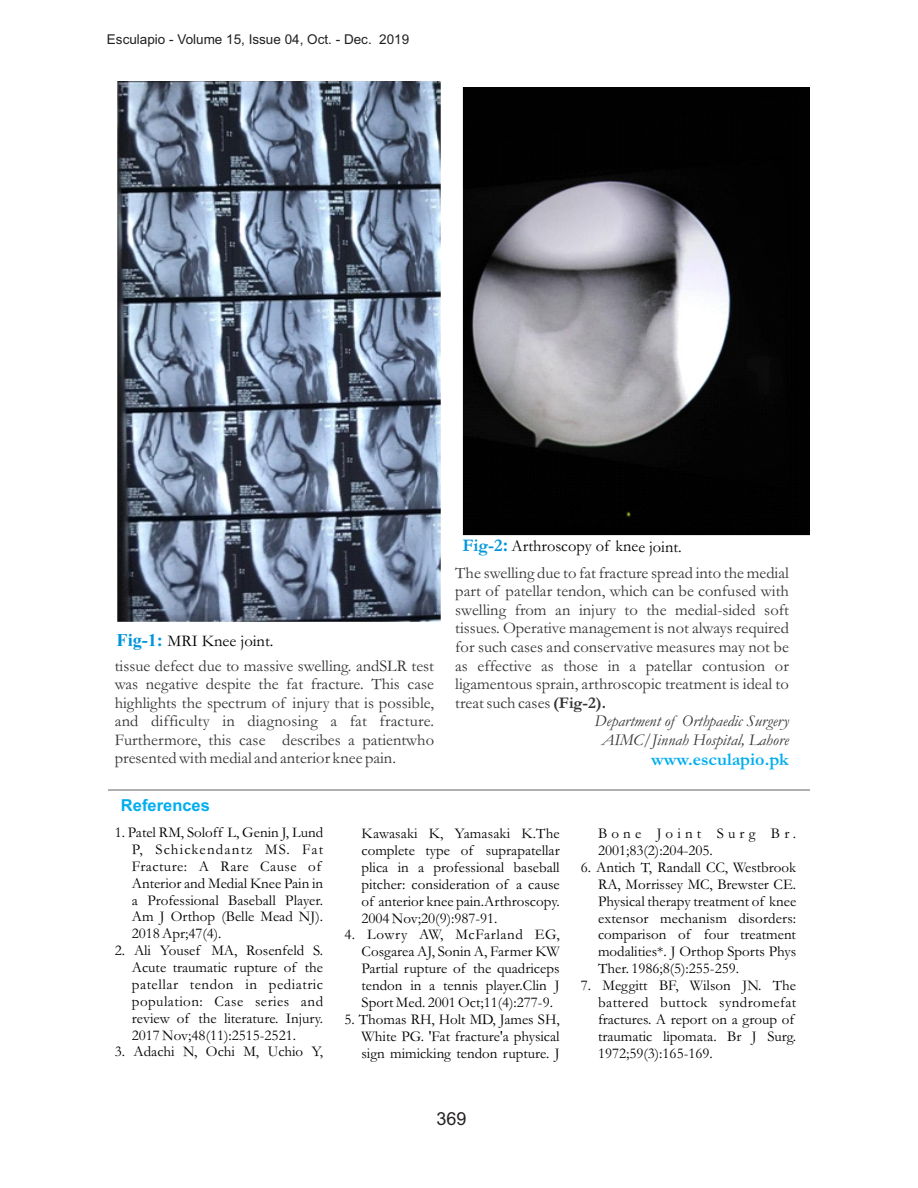
<style>
.page{position:relative;width:918px;height:1188px;background:#fff}
.page>*{position:absolute;margin:0;border:0;box-sizing:border-box;transform-origin:0 0}
.t1{font:700 18px "Garamond";color:#00aeef}
.t2{font:18px "Arial";color:#231f20}
.t3{font:16.5px/18.6px "Garamond";color:#333;text-align:justify}
.t4{font:italic 16.5px "Garamond";color:#333}
.t5{font:16.5px "Garamond";letter-spacing:-.005em;color:#000}
.t6{font:700 16.5px "Arial";color:#00aeef}
.t7{font:15px/16.8px "Garamond";color:#000;text-align:justify}
.t8{font:15px/17px "Garamond";letter-spacing:.28em;color:#000}
.t9{font:13.5px "Arial";color:#231f20}
.s1{font-family:"Times New Roman";font-weight:700;font-size:18px;color:#0095da}
.s2{font-weight:700;font-size:18px;color:#0095da}
.s3{font-weight:700}
</style>
<div class="page">
<img style="left:117px;top:81px;width:323px;height:541px">
<img style="left:462px;top:87px;width:348px;height:448px">
<hr style="left:108px;top:789px;width:702px;height:2px;background:#949698">
<p class="t9" style="left:107px;top:34px;width:304px">Esculapio - Volume 15, Issue 04, Oct. - Dec. 2019</p>
<p class="t5" style="left:117px;top:635px;width:159px"><span class="s1">Fig-1:</span> MRI Knee joint.</p>
<p class="t3" style="left:115px;top:658px;width:321px">tissue defect due to massive swelling. andSLR test was negative despite the fat fracture. This case highlights the spectrum of injury that is possible, and difficulty in diagnosing a fat fracture.<br>Furthermore, this case describes a patientwho presented with medial and anterior knee pain.</p>
<p class="t5" style="left:463px;top:541px;width:221px"><span class="s2">Fig-2</span><span class="s1">:</span> Arthroscopy of knee joint.</p>
<p class="t3" style="left:455px;top:565px;width:335px">The swelling due to fat fracture spread into the medial</p>
<p class="t3" style="left:455px;top:584px;width:335px">part of patellar tendon, which can be confused with</p>
<p class="t3" style="left:455px;top:602px;width:335px">swelling from an injury to the medial-sided soft</p>
<p class="t3" style="left:455px;top:621px;width:335px">tissues. Operative management is not always required</p>
<p class="t3" style="left:455px;top:639px;width:335px">for such cases and conservative measures may not be</p>
<p class="t3" style="left:455px;top:658px;width:335px">as effective as those in a patellar contusion or</p>
<p class="t3" style="left:455px;top:677px;width:335px">ligamentous sprain, arthroscopic treatment is ideal to</p>
<p class="t3" style="left:455px;top:695px;width:152px">treat such cases<span class="s3">(Fig-2).</span></p>
<p class="t4" style="left:594px;top:715px;width:196px">Department of Orthpaedic Surgery</p>
<p class="t4" style="left:602px;top:734px;width:189px">AIMC/Jinnah Hospital, Lahore</p>
<p class="t1" style="left:651px;top:753px;width:139px">www.esculapio.pk</p>
<p class="t6" style="left:121px;top:799px;width:90px">References</p>
<p class="t7" style="left:132px;top:826px;width:193px;text-align:left;text-indent:-17px">1. Patel RM, Soloff L, Genin J, Lund<br>P, Schickendantz MS. Fat<br>Fracture: A Rare Cause of<br>Anterior and Medial Knee Pain in a Professional Baseball Player.<br>Am J Orthop (Belle Mead NJ).<br>2018 Apr;47(4).</p>
<p class="t7" style="left:132px;top:944px;width:193px;text-indent:-17px">2. Ali Yousef MA, Rosenfeld S.<br>Acute traumatic rupture of the patellar tendon in pediatric population: Case series and review of the literature. Injury.<br>2017 Nov;48(11):2515-2521.</p>
<p class="t7" style="left:115px;top:1045px;width:210px">3. Adachi N, Ochi M, Uchio Y,</p>
<p class="t7" style="left:362px;top:827px;width:200px">Kawasaki K, Yamasaki K.The complete type of suprapatellar plica in a professional baseball pitcher: consideration of a cause of anterior knee pain.Arthroscopy.<br>2004 Nov;20(9):987-91.</p>
<p class="t7" style="left:362px;top:928px;width:200px;text-indent:-17px">4. Lowry AW, McFarland EG, Cosgarea AJ, Sonin A, Farmer KW Partial rupture of the quadriceps tendon in a tennis player.Clin J Sport Med. 2001 Oct;11(4):277-9.</p>
<p class="t7" style="left:361px;top:1012px;width:200px;text-indent:-17px">5. Thomas RH, Holt MD, James SH, White PG. 'Fat fracture'a physical sign mimicking tendon rupture. J</p>
<p class="t2" style="left:436px;top:1112px;width:32px">369</p>
<p class="t8" style="left:598px;top:827px;width:200px">Bone Joint Surg Br.<br>2001;83(2):204-205.</p>
<p class="t7" style="left:598px;top:861px;width:200px;text-indent:-17px">6. Antich T, Randall CC, Westbrook RA, Morrissey MC, Brewster CE.<br>Physical therapy treatment of knee extensor mechanism disorders: comparison of four treatment modalities*. J Orthop Sports Phys Ther. 1986;8(5):255-259.</p>
<p class="t7" style="left:598px;top:979px;width:200px;text-align:left;text-indent:-17px">7. Meggitt BF, Wilson JN. The battered buttock syndromefat fractures. A report on a group of traumatic lipomata. Br J Surg.<br>1972;59(3):165-169.</p>
</div>
